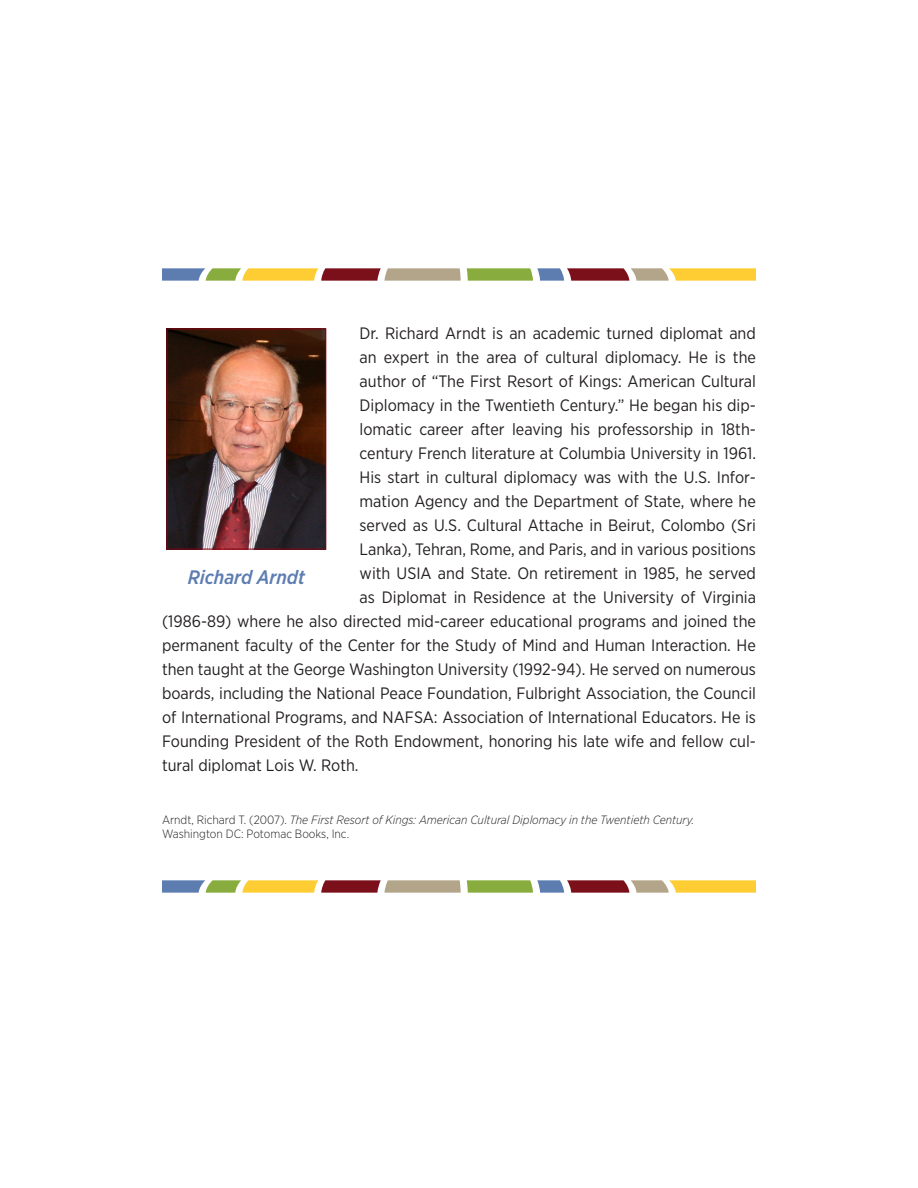
<style>
.page{position:relative;width:918px;height:1188px;background:#fff}
.page>*{position:absolute;margin:0;border:0;box-sizing:border-box;transform-origin:0 0}
.t1{font:italic 500 19.5px "Gotham Narrow";color:#5d7db1}
.Body{font:16.5px "Gotham Narrow";color:#231f20}
.Footnote_text{font:italic 300 12px/14.4px "Gotham Narrow";color:#231f20}
.s1{font-style:normal}
</style>
<div class="page">
<img style="left:169px;top:331px;width:155px;height:217px">
<div style="left:167px;top:329px;width:159px;height:221px;border:1px solid #860114"></div>
<svg style="left:162px;top:268px;width:299px;height:13px;background:#b69c71"></svg>
<svg style="left:467px;top:268px;width:289px;height:13px;background:#b89f61"></svg>
<svg style="left:162px;top:880px;width:299px;height:13px;background:#b69c71"></svg>
<svg style="left:467px;top:880px;width:289px;height:13px;background:#b89f61"></svg>
<p class="Body" style="left:360px;top:323px;width:398px">Dr. Richard Arndt is an academic turned diplomat and</p>
<p class="Body" style="left:360px;top:347px;width:398px">an expert in the area of cultural diplomacy. He is the</p>
<p class="Body" style="left:360px;top:371px;width:398px">author of “The First Resort of Kings: American Cultural</p>
<p class="Body" style="left:360px;top:395px;width:398px">Diplomacy in the Twentieth Century.” He began his dip-</p>
<p class="Body" style="left:360px;top:419px;width:398px">lomatic career after leaving his professorship in 18th-</p>
<p class="Body" style="left:360px;top:443px;width:398px">century French literature at Columbia University in 1961.</p>
<p class="Body" style="left:360px;top:467px;width:398px">His start in cultural diplomacy was with the U.S. Infor-</p>
<p class="Body" style="left:360px;top:491px;width:398px">mation Agency and the Department of State, where he</p>
<p class="Body" style="left:360px;top:515px;width:398px">served as U.S. Cultural Attache in Beirut, Colombo (Sri</p>
<p class="Body" style="left:360px;top:539px;width:398px">Lanka), Tehran, Rome, and Paris, and in various positions</p>
<p class="Body" style="left:360px;top:563px;width:398px">with USIA and State. On retirement in 1985, he served</p>
<p class="Body" style="left:360px;top:587px;width:398px">as Diplomat in Residence at the University of Virginia</p>
<p class="Body" style="left:162px;top:611px;width:596px">(1986-89) where he also directed mid-career educational programs and joined the</p>
<p class="Body" style="left:162px;top:635px;width:595px">permanent faculty of the Center for the Study of Mind and Human Interaction. He</p>
<p class="Body" style="left:162px;top:659px;width:596px">then taught at the George Washington University (1992-94). He served on numerous</p>
<p class="Body" style="left:162px;top:683px;width:596px">boards, including the National Peace Foundation, Fulbright Association, the Council</p>
<p class="Body" style="left:162px;top:707px;width:596px">of International Programs, and NAFSA: Association of International Educators. He is</p>
<p class="Body" style="left:162px;top:731px;width:596px">Founding President of the Roth Endowment, honoring his late wife and fellow cul-</p>
<p class="Body" style="left:162px;top:755px;width:198px">tural diplomat Lois W. Roth.</p>
<p class="t1" style="left:188px;top:565px;width:119px">Richard Arndt</p>
<p class="Footnote_text" style="left:162px;top:812px;width:534px"><span class="s1">Arndt, Richard T. (2007).</span> The First Resort of Kings: American Cultural Diplomacy in the Twentieth Century.<br><span class="s1">Washington DC: Potomac Books, Inc.</span></p>
</div>
